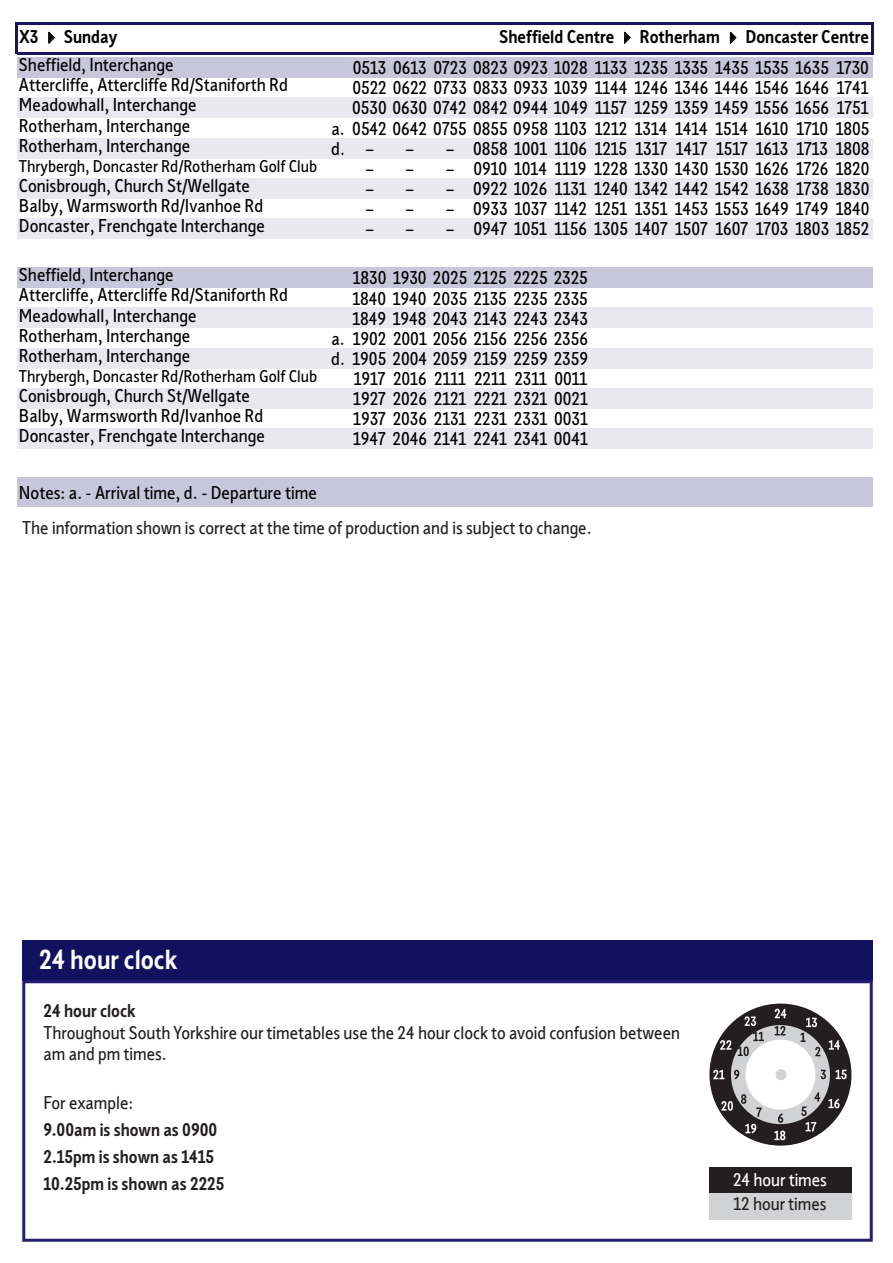
<style>
.page{position:relative;width:893px;height:1263px;background:#fff}
.page>*{position:absolute;margin:0;border:0;box-sizing:border-box;transform-origin:0 0}
.t1{font:700 27px "Sheffield Sans 2";color:#fff}
.t2{font:18.15px/27.8px "Sheffield Sans 2";color:#000}
.t3{font:700 18.15px "Sheffield Sans 2";color:#000}
.t4{font:18px/21.6px "Sheffield Sans Karto";color:#231f20}
.t5{font:700 18px "Sheffield Sans 2";color:#231f20}
.t6{font:18px "Sheffield Sans Karto";color:#fff}
.t7{font:16.65px "Sheffield Sans 2";color:#000}
.s1{font-weight:700}
.s2{font-family:"Cambria"}
</style>
<div class="page">
<div style="left:22px;top:940px;width:851px;height:40px;background:#11125f"></div>
<div style="left:22px;top:980px;width:851px;height:262px;border:3px solid #221e72"></div>
<div style="left:709px;top:1167px;width:142px;height:26px;background:#231f20"></div>
<div style="left:709px;top:1193px;width:142px;height:26px;background:#d1d2d4"></div>
<div style="left:709px;top:1003px;width:142px;height:142px;background:#231f20;border-radius:50%"></div>
<svg style="left:729px;top:1023px;width:103px;height:103px;background:#bcbcbe"></svg>
<div style="left:726px;top:1020px;width:108px;height:108px;border:4px solid #231f20;border-radius:50%"></div>
<div style="left:745px;top:1039px;width:70px;height:70px;background:#fff;border-radius:50%"></div>
<div style="left:775px;top:1069px;width:11px;height:11px;background:#d1d2d4;border-radius:50%"></div>
<svg style="left:775px;top:1009px;width:12px;height:9px"></svg>
<svg style="left:775px;top:1026px;width:10px;height:9px"></svg>
<svg style="left:800px;top:1018px;width:20px;height:38px"></svg>
<svg style="left:829px;top:1040px;width:11px;height:9px"></svg>
<svg style="left:836px;top:1069px;width:11px;height:10px"></svg>
<svg style="left:821px;top:1070px;width:5px;height:9px"></svg>
<svg style="left:829px;top:1099px;width:11px;height:9px"></svg>
<svg style="left:806px;top:1122px;width:10px;height:9px"></svg>
<svg style="left:774px;top:1130px;width:11px;height:10px"></svg>
<svg style="left:745px;top:1124px;width:11px;height:9px"></svg>
<svg style="left:721px;top:1101px;width:12px;height:10px"></svg>
<svg style="left:713px;top:1070px;width:11px;height:9px"></svg>
<svg style="left:720px;top:1040px;width:11px;height:10px"></svg>
<svg style="left:745px;top:1016px;width:11px;height:10px"></svg>
<svg style="left:778px;top:1113px;width:5px;height:10px"></svg>
<svg style="left:801px;top:1106px;width:6px;height:10px"></svg>
<svg style="left:814px;top:1092px;width:6px;height:10px"></svg>
<svg style="left:756px;top:1107px;width:6px;height:10px"></svg>
<svg style="left:741px;top:1094px;width:5px;height:10px"></svg>
<svg style="left:734px;top:1070px;width:5px;height:9px"></svg>
<svg style="left:738px;top:1032px;width:26px;height:24px"></svg>
<div style="left:17px;top:57px;width:855px;height:21px;background:#c7c6db"></div>
<div style="left:17px;top:98px;width:855px;height:20px;background:#e9e8f0"></div>
<div style="left:17px;top:138px;width:855px;height:20px;background:#e9e8f0"></div>
<div style="left:17px;top:178px;width:855px;height:20px;background:#e9e8f0"></div>
<div style="left:17px;top:218px;width:855px;height:21px;background:#e9e8f0"></div>
<div style="left:17px;top:268px;width:855px;height:20px;background:#c7c6db"></div>
<div style="left:17px;top:308px;width:855px;height:20px;background:#e9e8f0"></div>
<div style="left:17px;top:348px;width:855px;height:20px;background:#e9e8f0"></div>
<div style="left:17px;top:388px;width:855px;height:21px;background:#e9e8f0"></div>
<div style="left:17px;top:429px;width:855px;height:20px;background:#e9e8f0"></div>
<div style="left:17px;top:478px;width:855px;height:29px;background:#c7c6db"></div>
<hr style="left:15px;top:23px;width:2px;height:31px;background:#16145f">
<hr style="left:871px;top:25px;width:3px;height:29px;background:#16145f">
<hr style="left:17px;top:23px;width:857px;height:2px;background:#16145f">
<hr style="left:17px;top:52px;width:857px;height:2px;background:#16145f">
<p class="t2" style="left:19px;top:23px;width:156px"><span class="s1">X3</span> ✔ <span class="s1">Sunday<br></span>Sheffield, Interchange</p>
<p class="t3" style="left:499px;top:25px;width:371px">Sheffield Centre ✔ Rotherham ✔ Doncaster Centre</p>
<p class="t2" style="left:353px;top:54px;width:518px">0513 0613 0723 0823 0923 1028 1133 1235 1335 1435 1535 1635 1730</p>
<p class="t2" style="left:19px;top:71px;width:270px">Attercliffe, Attercliffe Rd/Staniforth Rd</p>
<p class="t2" style="left:352px;top:74px;width:517px">0522 0622 0733 0833 0933 1039 1144 1246 1346 1446 1546 1646 1741</p>
<p class="t2" style="left:19px;top:91px;width:179px">Meadowhall, Interchange</p>
<p class="t2" style="left:352px;top:94px;width:518px">0530 0630 0742 0842 0944 1049 1157 1259 1359 1459 1556 1656 1751</p>
<p class="t2" style="left:19px;top:111px;width:173px">Rotherham, Interchange</p>
<p class="t2" style="left:331px;top:114px;width:540px">a. 0542 0642 0755 0855 0958 1103 1212 1314 1414 1514 1610 1710 1805</p>
<p class="t2" style="left:19px;top:131px;width:173px">Rotherham, Interchange</p>
<p class="t2" style="left:331px;top:134px;width:44px">d. –</p>
<p class="t2" style="left:406px;top:134px;width:465px">– – 0858 1001 1106 1215 1317 1417 1517 1613 1713 1808</p>
<p class="t7" style="left:19px;top:155px;width:300px">Thrybergh, Doncaster Rd/Rotherham Golf Club</p>
<p class="t2" style="left:366px;top:154px;width:49px">– –</p>
<p class="t2" style="left:446px;top:154px;width:424px">– 0910 1014 1119 1228 1330 1430 1530 1626 1726 1820</p>
<p class="t2" style="left:19px;top:171px;width:233px">Conisbrough, Church St/Wellgate</p>
<p class="t2" style="left:366px;top:174px;width:49px">– –</p>
<p class="t2" style="left:446px;top:174px;width:424px">– 0922 1026 1131 1240 1342 1442 1542 1638 1738 1830</p>
<p class="t2" style="left:19px;top:191px;width:246px">Balby, Warmsworth Rd/Ivanhoe Rd</p>
<p class="t2" style="left:366px;top:194px;width:49px">– –</p>
<p class="t2" style="left:446px;top:194px;width:424px">– 0933 1037 1142 1251 1351 1453 1553 1649 1749 1840</p>
<p class="t2" style="left:19px;top:211px;width:247px">Doncaster, Frenchgate Interchange</p>
<p class="t2" style="left:366px;top:215px;width:49px">– –</p>
<p class="t2" style="left:446px;top:215px;width:424px">– 0947 1051 1156 1305 1407 1507 1607 1703 1803 1852</p>
<p class="t2" style="left:19px;top:261px;width:156px">Sheffield, Interchange</p>
<p class="t2" style="left:353px;top:264px;width:237px">1830 1930 2025 2125 2225 2325</p>
<p class="t2" style="left:19px;top:281px;width:270px">Attercliffe, Attercliffe Rd/Staniforth Rd</p>
<p class="t2" style="left:353px;top:284px;width:237px">1840 1940 2035 2135 2235 2335</p>
<p class="t2" style="left:19px;top:301px;width:179px">Meadowhall, Interchange</p>
<p class="t2" style="left:353px;top:304px;width:237px">1849 1948 2043 2143 2243 2343</p>
<p class="t2" style="left:19px;top:321px;width:173px">Rotherham, Interchange</p>
<p class="t2" style="left:331px;top:324px;width:258px">a. 1902 2001 2056 2156 2256 2356</p>
<p class="t2" style="left:19px;top:341px;width:173px">Rotherham, Interchange</p>
<p class="t2" style="left:331px;top:344px;width:258px">d. 1905 2004 2059 2159 2259 2359</p>
<p class="t7" style="left:19px;top:365px;width:300px">Thrybergh, Doncaster Rd/Rotherham Golf Club</p>
<p class="t2" style="left:354px;top:364px;width:235px">1917 2016 2111 2211 2311 0011</p>
<p class="t2" style="left:19px;top:381px;width:233px">Conisbrough, Church St/Wellgate</p>
<p class="t2" style="left:353px;top:384px;width:236px">1927 2026 2121 2221 2321 0021</p>
<p class="t2" style="left:19px;top:402px;width:246px">Balby, Warmsworth Rd/Ivanhoe Rd</p>
<p class="t2" style="left:353px;top:405px;width:236px">1937 2036 2131 2231 2331 0031</p>
<p class="t2" style="left:19px;top:422px;width:247px">Doncaster, Frenchgate Interchange</p>
<p class="t2" style="left:353px;top:425px;width:236px">1947 2046 2141 2241 2341 0041</p>
<p class="t2" style="left:19px;top:478px;width:299px">Notes: a. <span class="s2">-</span> Arrival time, d. <span class="s2">-</span> Departure time</p>
<p class="t4" style="left:22px;top:517px;width:571px">The information shown is correct at the time of production and is subject to change.</p>
<p class="t1" style="left:39px;top:941px;width:140px">24 hour clock</p>
<p class="t5" style="left:44px;top:999px;width:94px">24 hour clock</p>
<p class="t4" style="left:44px;top:1022px;width:638px">Throughout South Yorkshire our timetables use the 24 hour clock to avoid confusion between am and pm times.</p>
<p class="t4" style="left:44px;top:1092px;width:91px">For example:</p>
<p class="t5" style="left:44px;top:1117px;width:175px">9.00am is shown as 0900</p>
<p class="t5" style="left:44px;top:1144px;width:172px">2.15pm is shown as 1415</p>
<p class="t5" style="left:44px;top:1171px;width:182px">10.25pm is shown as 2225</p>
<p class="t6" style="left:733px;top:1170px;width:96px">24 hour times</p>
<p class="t4" style="left:733px;top:1194px;width:95px">12 hour times</p>
</div>
